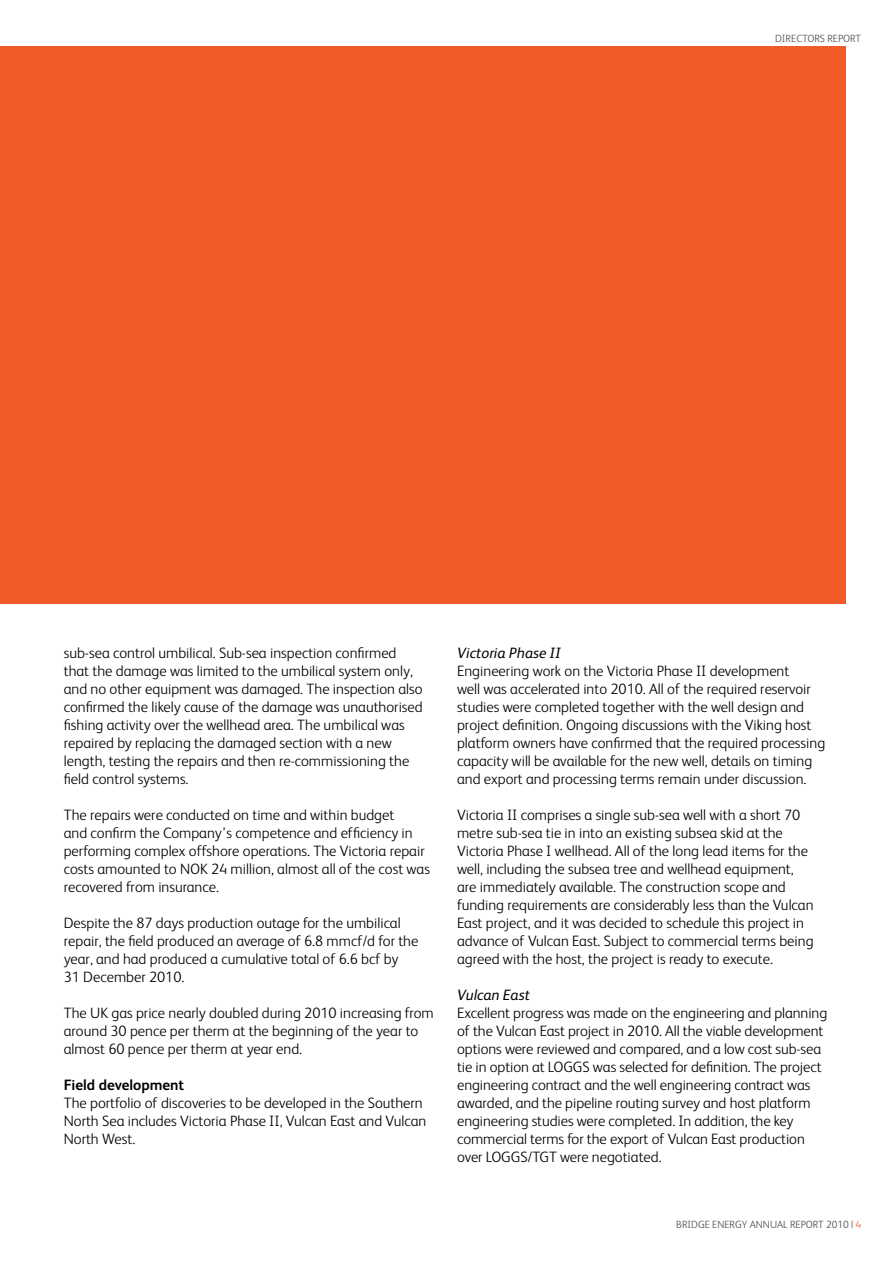
<style>
.page{position:relative;width:893px;height:1263px;background:#fff}
.page>*{position:absolute;margin:0;border:0;box-sizing:border-box;transform-origin:0 0}
.t1{font:300 15px/18px "FS Albert";color:#000}
.t2{font:italic 15px "FS Albert";color:#000}
.t3{font:700 15px "FS Albert";color:#000}
.t4{font:300 10.5px "FS Albert";color:#554d52}
.s1{color:#f15a29}
</style>
<div class="page">
<div style="left:0;top:46px;width:845px;height:558px;background:#f15a29"></div>
<p class="t4" style="left:775px;top:33px;width:87px">DIRECTORS REPORT</p>
<p class="t1" style="left:64px;top:644px;width:360px">sub-sea control umbilical. Sub-sea inspection confirmed that the damage was limited to the umbilical system only, and no other equipment was damaged. The inspection also confirmed the likely cause of the damage was unauthorised fishing activity over the wellhead area. The umbilical was repaired by replacing the damaged section with a new length, testing the repairs and then re-commissioning the field control systems.</p>
<p class="t1" style="left:64px;top:806px;width:368px">The repairs were conducted on time and within budget<br>and confirm the Company’s competence and efficiency in performing complex offshore operations. The Victoria repair costs amounted to NOK 24 million, almost all of the cost was recovered from insurance.</p>
<p class="t1" style="left:64px;top:914px;width:356px">Despite the 87 days production outage for the umbilical repair, the field produced an average of 6.8 mmcf/d for the year, and had produced a cumulative total of 6.6 bcf by 31 December 2010.</p>
<p class="t1" style="left:64px;top:1004px;width:372px">The UK gas price nearly doubled during 2010 increasing from around 30 pence per therm at the beginning of the year to almost 60 pence per therm at year end.</p>
<p class="t3" style="left:64px;top:1076px;width:122px">Field development</p>
<p class="t1" style="left:64px;top:1094px;width:364px">The portfolio of discoveries to be developed in the Southern<br>North Sea includes Victoria Phase II, Vulcan East and Vulcan<br>North West.</p>
<p class="t2" style="left:457px;top:644px;width:106px">Victoria Phase II</p>
<p class="t1" style="left:457px;top:662px;width:370px">Engineering work on the Victoria Phase II development<br>well was accelerated into 2010. All of the required reservoir studies were completed together with the well design and project definition. Ongoing discussions with the Viking host platform owners have confirmed that the required processing capacity will be available for the new well, details on timing and export and processing terms remain under discussion.</p>
<p class="t1" style="left:457px;top:806px;width:358px">Victoria II comprises a single sub-sea well with a short 70 metre sub-sea tie in into an existing subsea skid at the Victoria Phase I wellhead. All of the long lead items for the well, including the subsea tree and wellhead equipment, are immediately available. The construction scope and funding requirements are considerably less than the Vulcan East project, and it was decided to schedule this project in advance of Vulcan East. Subject to commercial terms being agreed with the host, the project is ready to execute.</p>
<p class="t2" style="left:457px;top:986px;width:74px">Vulcan East</p>
<p class="t1" style="left:457px;top:1004px;width:372px">Excellent progress was made on the engineering and planning of the Vulcan East project in 2010. All the viable development options were reviewed and compared, and a low cost sub-sea tie in option at LOGGS was selected for definition. The project engineering contract and the well engineering contract was awarded, and the pipeline routing survey and host platform engineering studies were completed. In addition, the key commercial terms for the export of Vulcan East production over LOGGS/TGT were negotiated.</p>
<p class="t4" style="left:676px;top:1219px;width:186px">BRIDGE ENERGY ANNUAL REPORT 2010 | <span class="s1">4</span></p>
</div>
